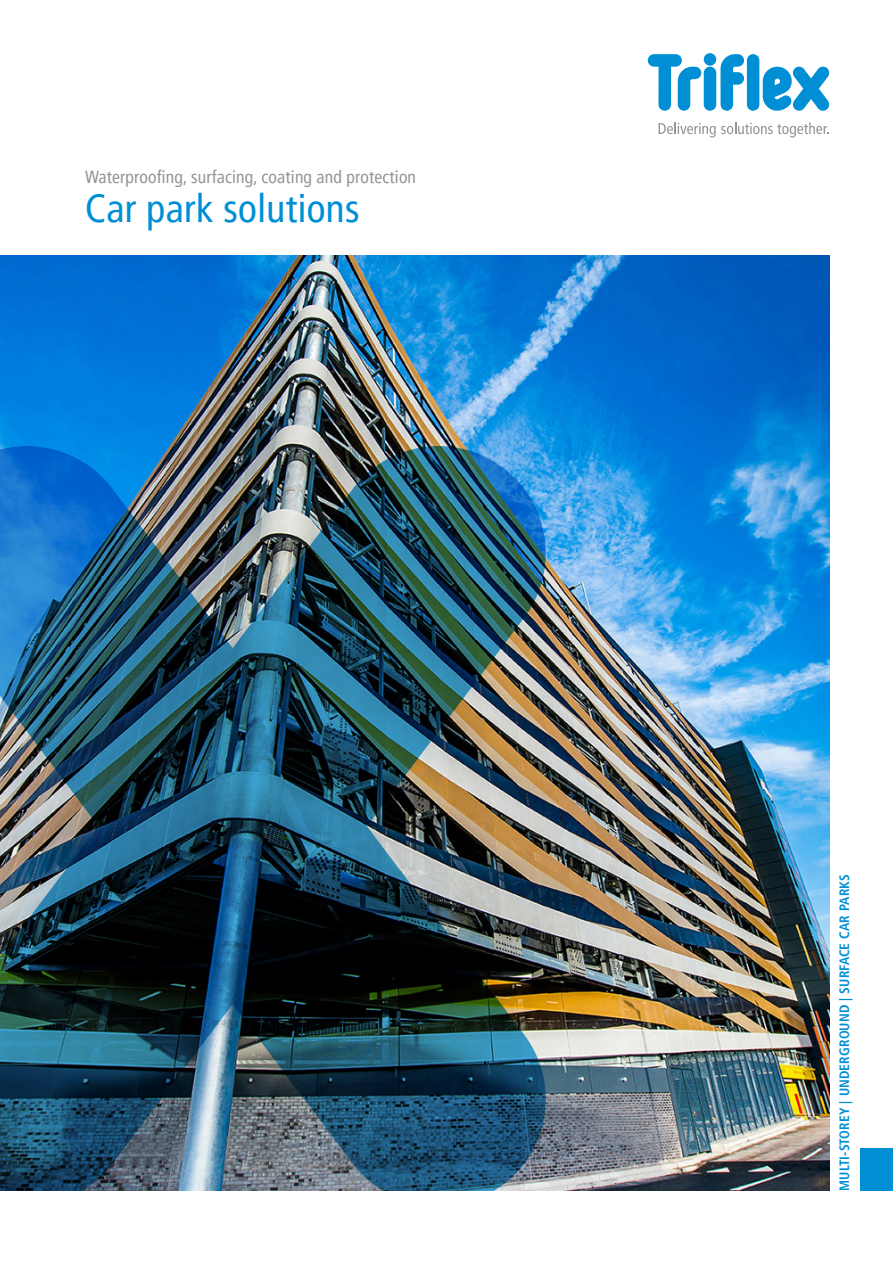
<style>
.page{position:relative;width:893px;height:1263px;background:#fff}
.page>*{position:absolute;margin:0;border:0;box-sizing:border-box;transform-origin:0 0}
.Headline_26pt{font:condensed 39px "Frutiger LT Pro";letter-spacing:.01em;color:#008fd5}
.Overline_11_7pt{font:condensed 17.55px "Frutiger LT Pro";letter-spacing:.01em;color:#939598}
.t1{font:700 condensed 13.5px "Frutiger LT Pro";letter-spacing:.01em;color:#008fd5}
</style>
<div class="page">
<svg style="left:658px;top:122px;width:171px;height:15px"></svg>
<svg style="left:648px;top:54px;width:53px;height:57px"></svg>
<div style="left:704px;top:67px;width:12px;height:44px;background:#008fd5;border-radius:6px"></div>
<div style="left:704px;top:53px;width:12px;height:13px;background:#008fd5;border-radius:50%"></div>
<svg style="left:720px;top:54px;width:24px;height:57px"></svg>
<svg style="left:763px;top:66px;width:66px;height:45px"></svg>
<div style="left:747px;top:54px;width:12px;height:57px;background:#008fd5;border-radius:6px"></div>
<div style="left:860px;top:1148px;width:33px;height:43px;background:#008fd5"></div>
<img style="left:0;top:255px;width:829px;height:936px">
<img style="left:0;top:446px;width:545px;height:745px">
<p class="Overline_11_7pt" style="left:85px;top:167px;width:333px">Waterproofing, surfacing, coating and protection</p>
<p class="Headline_26pt" style="left:85px;top:186px;width:276px">Car park solutions</p>
<p class="t1" style="left:836px;top:1191px;width:318px;rotate:-90deg">MULTI-STOREY | UNDERGROUND | SURFACE CAR PARKS</p>
</div>
